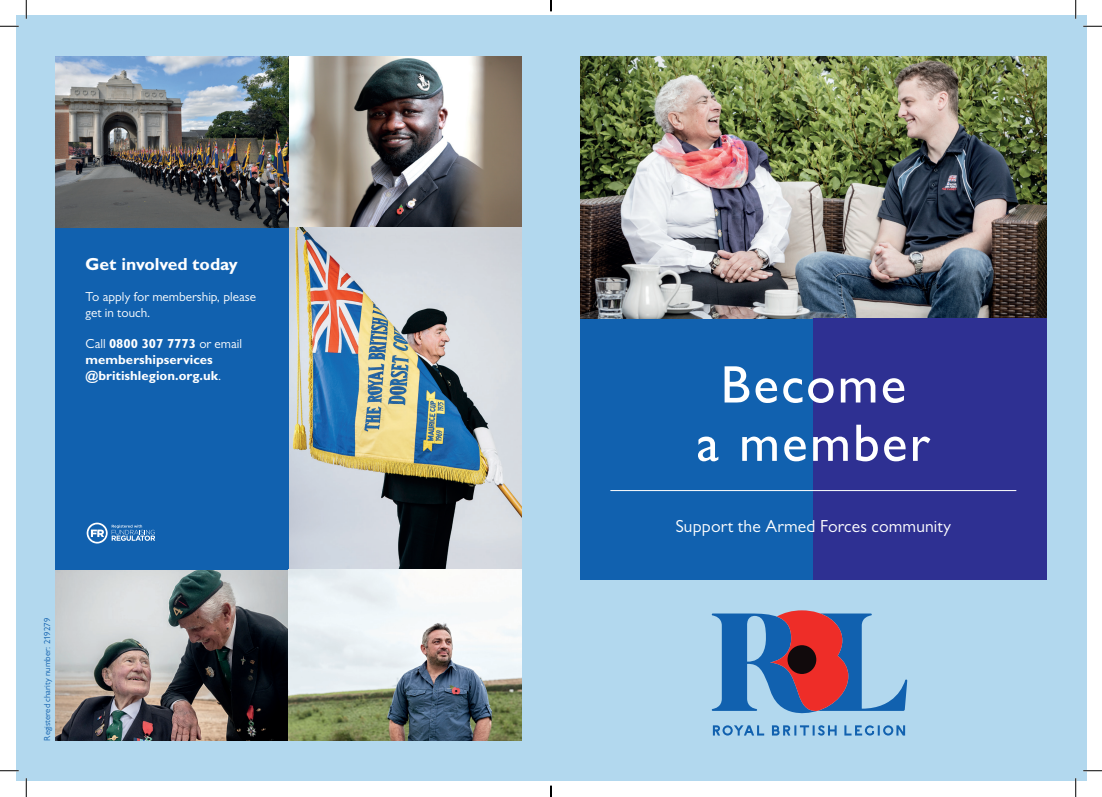
<style>
.page{position:relative;width:1102px;height:797px;background:#fff}
.page>*{position:absolute;margin:0;border:0;box-sizing:border-box;transform-origin:0 0}
.t1{font:500 53px "Gill Sans MT Pro";letter-spacing:.04em;color:#fff}
.t2{font:17.5px "Gill Sans MT Pro";letter-spacing:.01em;color:#fff}
.t3{font:700 17.5px "Gill Sans MT Pro";letter-spacing:-.01em;color:#fff}
.t4{font:700 13.12px/15.8px "Gill Sans MT Pro";color:#fff}
.t5{font:13.12px/15.8px "Gill Sans MT Pro";color:#fff}
.t6{font:8.75px "Gill Sans MT Pro";color:#1161af}
.s1{font-weight:400}
</style>
<div class="page">
<div style="left:16px;top:16px;width:1070px;height:765px;background:#b2d8ee"></div>
<div style="left:580px;top:318px;width:233px;height:262px;background:#1161af"></div>
<img style="left:580px;top:56px;width:466px;height:262px">
<div style="left:813px;top:318px;width:233px;height:262px;background:#2e3092"></div>
<hr style="left:610px;top:490px;width:406px;height:1px;background:#fff">
<svg style="left:711px;top:610px;width:196px;height:125px"></svg>
<img style="left:55px;top:569px;width:233px;height:171px">
<img style="left:288px;top:56px;width:233px;height:684px">
<div style="left:55px;top:227px;width:233px;height:342px;background:#1161af"></div>
<img style="left:55px;top:56px;width:233px;height:171px">
<svg style="left:87px;top:522px;width:68px;height:21px"></svg>
<svg style="left:0;top:25px;width:19px;height:2px"></svg>
<svg style="left:1083px;top:25px;width:18px;height:2px"></svg>
<svg style="left:0;top:770px;width:19px;height:1px"></svg>
<svg style="left:1083px;top:770px;width:18px;height:1px"></svg>
<svg style="left:25px;top:0;width:2px;height:19px"></svg>
<svg style="left:25px;top:778px;width:2px;height:19px"></svg>
<svg style="left:1074px;top:0;width:2px;height:19px"></svg>
<svg style="left:1075px;top:778px;width:1px;height:19px"></svg>
<svg style="left:550px;top:785px;width:1px;height:12px"></svg>
<p class="t3" style="left:86px;top:253px;width:154px">Get involved today</p>
<p class="t5" style="left:86px;top:289px;width:172px">To apply for membership, please get in touch.</p>
<p class="t4" style="left:86px;top:336px;width:158px"><span class="s1">Call</span> 0800 307 7773 <span class="s1">or email </span>membershipservices</p>
<p class="t4" style="left:86px;top:367px;width:137px">@britishlegion.org.uk<span class="s1">.</span></p>
<p class="t6" style="left:42px;top:740px;width:124px;rotate:-90deg">Registered charity number: 219279</p>
<p class="t1" style="left:720px;top:353px;width:187px">Become</p>
<p class="t1" style="left:696px;top:411px;width:235px">a member</p>
<p class="t2" style="left:675px;top:516px;width:277px">Support the Armed Forces community</p>
</div>
